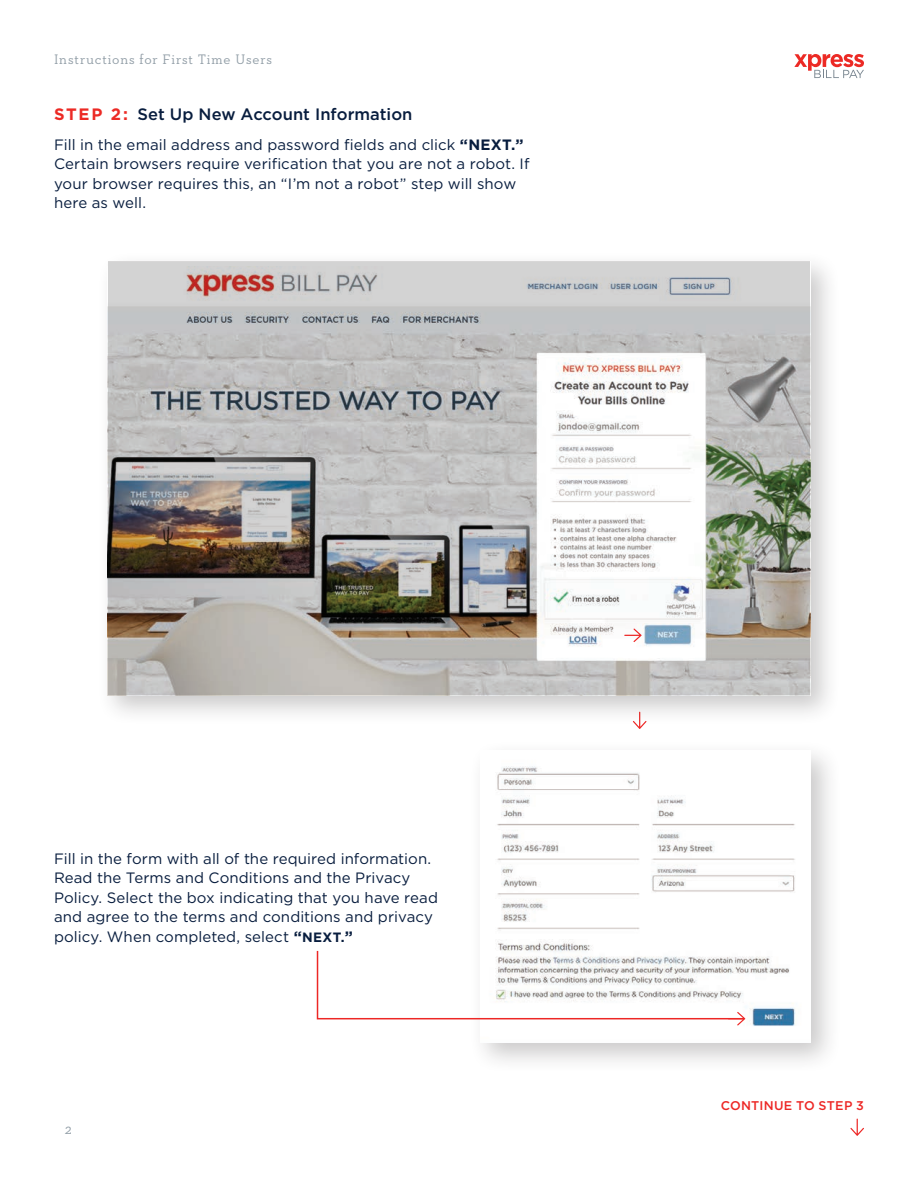
<style>
.page{position:relative;width:918px;height:1188px;background:#fff}
.page>*{position:absolute;margin:0;border:0;box-sizing:border-box;transform-origin:0 0}
.t1{font:500 16.5px "Gotham HTF";color:#081d3e}
.t2{font:15px/19.5px "Gotham HTF";letter-spacing:.005em;color:#081d3e}
.t3{font:14.55px "Neutraface Slab Text";color:#94a0a9}
.t4{font:14.1px "Neutraface Slab Text";letter-spacing:.055em;color:#94a0a9}
.t5{font:500 12.6px "Gotham";letter-spacing:.015em;color:#ed2725}
.s1{font-family:"Gotham";font-weight:700;color:#ec2a25}
.s2{font-weight:700}
.s3{font-weight:700;font-size:13.5px}
</style>
<div class="page">
<svg style="left:794px;top:54px;width:70px;height:24px"></svg>
<div style="left:469px;top:740px;width:373px;height:334px;background:#231f20;opacity:.24"></div>
<img style="left:480px;top:751px;width:330px;height:292px">
<svg style="left:637px;top:726px;width:6px;height:3px"></svg>
<svg style="left:850px;top:1119px;width:14px;height:17px"></svg>
<div style="left:97px;top:250px;width:744px;height:476px;background:#231f20;opacity:.24"></div>
<img style="left:108px;top:261px;width:702px;height:434px">
<svg style="left:316px;top:949px;width:429px;height:77px"></svg>
<svg style="left:624px;top:629px;width:18px;height:13px"></svg>
<p class="t4" style="left:54px;top:50px;width:220px">Instructions for First Time Users</p>
<p class="t1" style="left:54px;top:104px;width:360px"><span class="s1">STEP 2:</span> Set Up New Account Information</p>
<p class="t2" style="left:54px;top:134px;width:477px">Fill in the email address and password fields and click <span class="s2">“NEXT.” </span>Certain browsers require verification that you are not a robot. If your browser requires this, an “I’m not a robot” step will show here as well.</p>
<p class="t2" style="left:54px;top:849px;width:386px">Fill in the form with all of the required information.<br>Read the Terms and Conditions and the Privacy Policy. Select the box indicating that you have read and agree to the terms and conditions and privacy policy. When completed, select <span class="s2">“</span><span class="s3">NEXT.</span><span class="s2">”</span></p>
<p class="t3" style="left:65px;top:1120px;width:9px">2</p>
<p class="t5" style="left:721px;top:1097px;width:145px">CONTINUE TO STEP 3</p>
</div>
